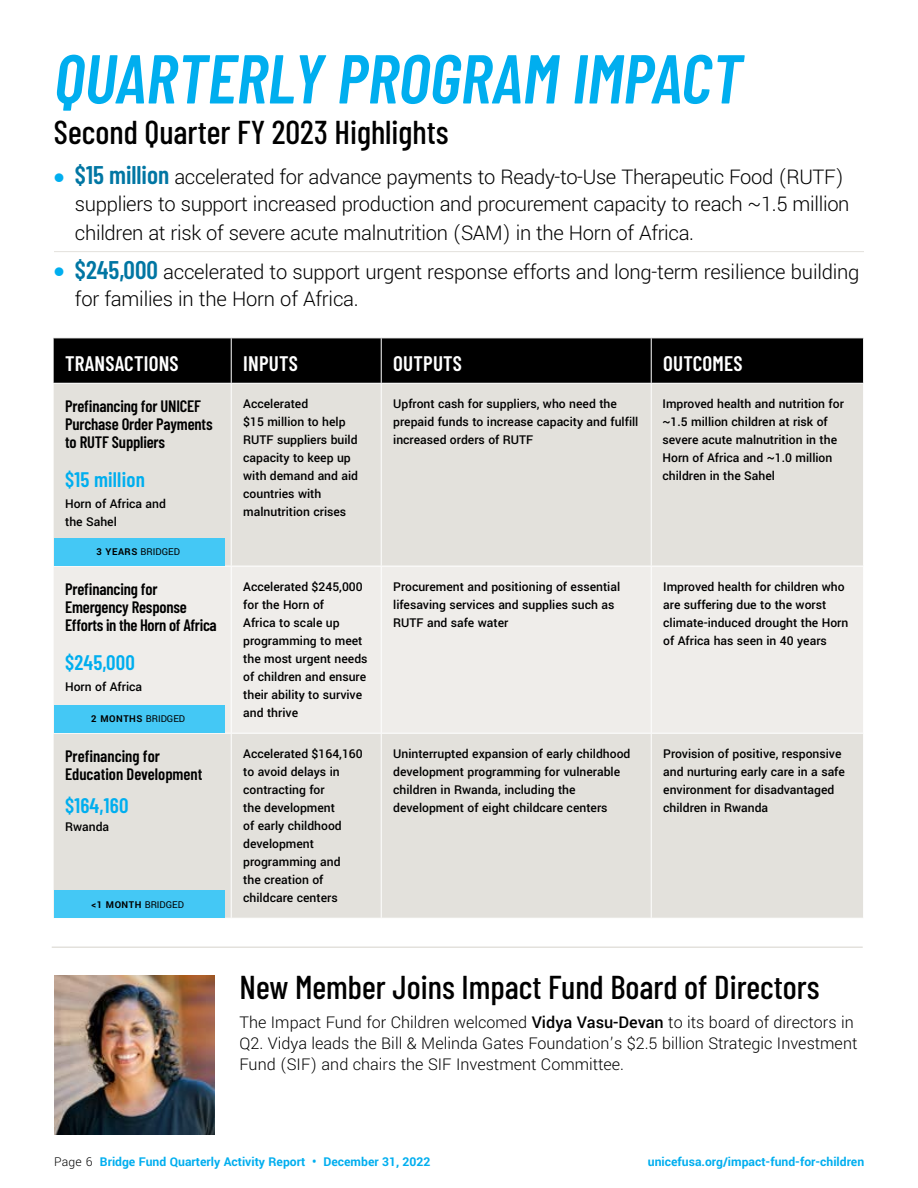
<style>
.page{position:relative;width:918px;height:1188px;background:#fff}
.page>*{position:absolute;margin:0;border:0;box-sizing:border-box;transform-origin:0 0}
.t1{font:italic 600 69px "Barlow Condensed";color:#00aeef}
.t2{font:500 33px "Barlow Condensed";color:#000}
.t3{font:300 22.5px/27.9px "Yantramanav";letter-spacing:-.015em;color:#000}
.t4{font:600 21px "Barlow Condensed";letter-spacing:.01em;color:#fff}
.t5{font:600 21px "Barlow Condensed";letter-spacing:.01em;color:#00aeef}
.t6{font:300 18px/21px "Yantramanav";color:#000}
.t7{font:600 16.5px/18px "Barlow Condensed";letter-spacing:-.01em;color:#000}
.t8{font:500 13.5px/18px "Yantramanav";color:#000}
.t9{font:700 13.5px "Yantramanav";color:#00aeef}
.t10{font:700 10.5px "Yantramanav";letter-spacing:.05em;color:#000}
.t11{font:10.5px "Yantramanav";color:#000}
.s1{font-family:"Barlow Condensed";font-weight:600;font-size:25.5px;color:#0076a3}
.s2{font-weight:700}
.s3{font-weight:400}
.s4{font-weight:500}
.s5{font-weight:300;color:#000}
</style>
<div class="page">
<div style="left:54px;top:339px;width:809px;height:44px;background:#000"></div>
<div style="left:54px;top:384px;width:809px;height:182px;background:#e3e1dc"></div>
<div style="left:54px;top:567px;width:809px;height:166px;background:#efedea"></div>
<div style="left:54px;top:734px;width:809px;height:184px;background:#e3e1dc"></div>
<hr style="left:231px;top:338px;width:1px;height:45px;background:#fff">
<hr style="left:381px;top:338px;width:1px;height:45px;background:#fff">
<hr style="left:651px;top:338px;width:1px;height:45px;background:#fff">
<hr style="left:231px;top:384px;width:1px;height:182px;background:#fff">
<hr style="left:381px;top:384px;width:1px;height:182px;background:#fff">
<hr style="left:651px;top:384px;width:1px;height:182px;background:#fff">
<hr style="left:231px;top:566px;width:1px;height:167px;background:#fff">
<hr style="left:381px;top:566px;width:1px;height:167px;background:#fff">
<hr style="left:651px;top:566px;width:1px;height:167px;background:#fff">
<hr style="left:231px;top:734px;width:1px;height:184px;background:#fff">
<hr style="left:381px;top:734px;width:1px;height:184px;background:#fff">
<hr style="left:651px;top:734px;width:1px;height:184px;background:#fff">
<div style="left:54px;top:538px;width:171px;height:28px;background:#44c8f5"></div>
<div style="left:54px;top:705px;width:171px;height:27px;background:#44c8f5"></div>
<div style="left:54px;top:890px;width:171px;height:28px;background:#44c8f5"></div>
<hr style="left:54px;top:251px;width:810px;height:1px;background:#e3e1dc">
<img style="left:54px;top:976px;width:160px;height:158px">
<hr style="left:52px;top:946px;width:811px;height:2px;background:#e3e1dc">
<h1 class="t1" style="left:54px;top:30px;width:690px">QUARTERLY PROGRAM IMPACT</h1>
<h2 class="t2" style="left:54px;top:109px;width:396px">Second Quarter FY 2023 Highlights</h2>
<p class="t3" style="left:75px;top:163px;width:776px"><span class="s1">$15 million</span> accelerated for advance payments to Ready-to-Use Therapeutic Food (RUTF) suppliers to support increased production and procurement capacity to reach ~1.5 million children at risk of severe acute malnutrition (SAM) in the Horn of Africa.</p>
<h3 class="t3" style="left:75px;top:259px;width:786px;line-height:27px"><span class="s1">$245,000</span> accelerated to support urgent response efforts and long-term resilience building for families in the Horn of Africa.</h3>
<h3 class="t4" style="left:65px;top:348px;width:115px">TRANSACTIONS</h3>
<h3 class="t4" style="left:243px;top:348px;width:56px">INPUTS</h3>
<h3 class="t4" style="left:393px;top:348px;width:70px">OUTPUTS</h3>
<h3 class="t4" style="left:663px;top:348px;width:81px">OUTCOMES</h3>
<p class="t7" style="left:65px;top:396px;width:149px">Prefinancing for UNICEF<br>Purchase Order Payments to RUTF Suppliers</p>
<h3 class="t5" style="left:65px;top:464px;width:81px">$15 million</h3>
<p class="t8" style="left:65px;top:495px;width:102px">Horn of Africa and the Sahel</p>
<p class="t8" style="left:663px;top:395px;width:183px">Improved health and nutrition for ~1.5 million children at risk of severe acute malnutrition in the<br>Horn of Africa and ~1.0 million children in the Sahel</p>
<p class="t8" style="left:243px;top:395px;width:116px">Accelerated<br>$15 million to help<br>RUTF suppliers build capacity to keep up with demand and aid countries with malnutrition crises</p>
<p class="t8" style="left:393px;top:395px;width:247px">Upfront cash for suppliers, who need the prepaid funds to increase capacity and fulfill increased orders of RUTF</p>
<p class="t11" style="left:96px;top:546px;width:85px"><span class="s2">3 YEARS</span> BRIDGED</p>
<p class="t7" style="left:65px;top:579px;width:153px">Prefinancing for<br>Emergency Response<br>Efforts in the Horn of Africa</p>
<h3 class="t5" style="left:65px;top:647px;width:71px">$245,000</h3>
<p class="t8" style="left:65px;top:678px;width:79px">Horn of Africa</p>
<p class="t10" style="left:91px;top:713px;width:95px">2 MONTHS <span class="s3">BRIDGED</span></p>
<p class="t7" style="left:65px;top:746px;width:139px">Prefinancing for<br>Education Development</p>
<h3 class="t5" style="left:65px;top:790px;width:65px">$164,160</h3>
<p class="t8" style="left:65px;top:818px;width:46px">Rwanda</p>
<p class="t10" style="left:91px;top:898px;width:94px">&lt;1 MONTH <span class="s3">BRIDGED</span></p>
<p class="t8" style="left:243px;top:578px;width:126px">Accelerated $245,000 for the Horn of<br>Africa to scale up programming to meet the most urgent needs of children and ensure their ability to survive and thrive</p>
<p class="t8" style="left:393px;top:578px;width:228px">Procurement and positioning of essential lifesaving services and supplies such as<br>RUTF and safe water</p>
<p class="t8" style="left:663px;top:578px;width:187px">Improved health for children who are suffering due to the worst climate-induced drought the Horn of Africa has seen in 40 years</p>
<p class="t8" style="left:243px;top:745px;width:121px">Accelerated $164,160 to avoid delays in contracting for<br>the development<br>of early childhood development programming and<br>the creation of childcare centers</p>
<p class="t8" style="left:393px;top:745px;width:239px">Uninterrupted expansion of early childhood development programming for vulnerable children in Rwanda, including the development of eight childcare centers</p>
<p class="t8" style="left:663px;top:745px;width:183px">Provision of positive, responsive and nurturing early care in a safe environment for disadvantaged children in Rwanda</p>
<h2 class="t2" style="left:239px;top:964px;width:582px">New Member Joins Impact Fund Board of Directors</h2>
<h3 class="t6" style="left:239px;top:1012px;width:619px">The Impact Fund for Children welcomed <span class="s4">Vidya Vasu-Devan</span> to its board of directors in<br>Q2. Vidya leads the Bill &amp; Melinda Gates Foundation’s $2.5 billion Strategic Investment<br>Fund (SIF) and chairs the SIF Investment Committee.</h3>
<p class="t9" style="left:54px;top:1154px;width:378px"><span class="s5">Page 6</span> Bridge Fund Quarterly Activity Report • December 31, 2022</p>
<p class="t9" style="left:648px;top:1154px;width:218px">unicefusa.org/impact-fund-for-children</p>
</div>
